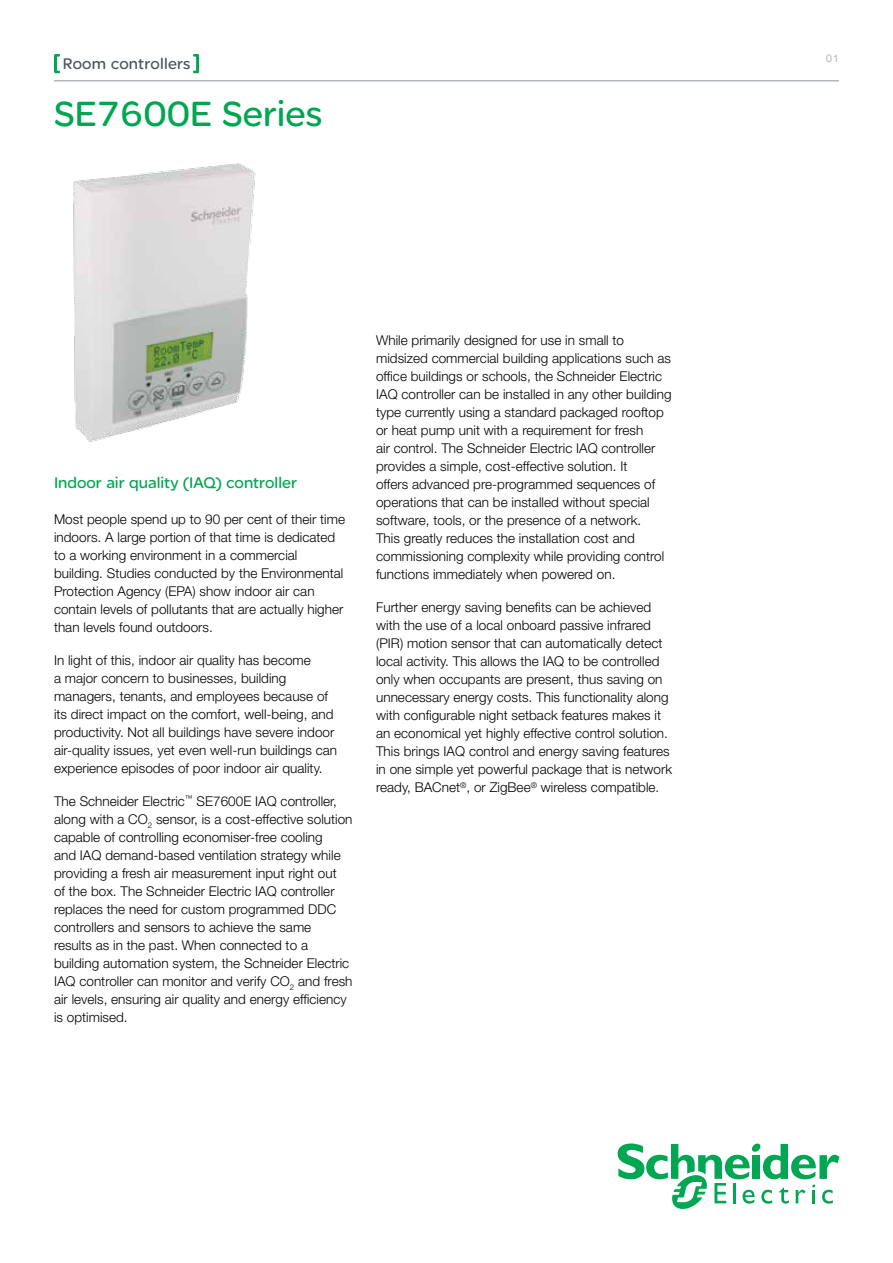
<style>
.page{position:relative;width:893px;height:1263px;background:#fff}
.page>*{position:absolute;margin:0;border:0;box-sizing:border-box;transform-origin:0 0}
.t1{font:37.5px "SE Optimist";color:#00a651}
.t2{font:16.5px "SE Optimist";color:#00a651}
.t3{font:16.5px "SE Optimist";letter-spacing:.01em;color:#4d555b}
.t4{font:300 13.5px/18px "Helvetica Neue LT Std";letter-spacing:.005em;color:#000}
.t5{font:300 10.5px "Helvetica Neue LT Std";color:#979fa4}
</style>
<div class="page">
<hr style="left:54px;top:80px;width:785px;height:1px;background:#979fa4">
<svg style="left:54px;top:54px;width:6px;height:19px"></svg>
<svg style="left:193px;top:54px;width:6px;height:19px"></svg>
<svg style="left:618px;top:1143px;width:221px;height:66px"></svg>
<img style="left:73px;top:163px;width:183px;height:279px">
<p class="t3" style="left:63px;top:54px;width:129px">Room controllers</p>
<p class="t5" style="left:826px;top:51px;width:14px">01</p>
<h1 class="t1" style="left:54px;top:93px;width:270px">SE7600E Series</h1>
<p class="t2" style="left:54px;top:473px;width:245px">Indoor air quality (IAQ) controller</p>
<p class="t4" style="left:54px;top:510px;width:293px">Most people spend up to 90 per cent of their time indoors. A large portion of that time is dedicated to a working environment in a commercial building. Studies conducted by the Environmental Protection Agency (EPA) show indoor air can contain levels of pollutants that are actually higher than levels found outdoors.</p>
<p class="t4" style="left:54px;top:651px;width:285px">In light of this, indoor air quality has become<br>a major concern to businesses, building managers, tenants, and employees because of its direct impact on the comfort, well-being, and productivity. Not all buildings have severe indoor air-quality issues, yet even well-run buildings can experience episodes of poor indoor air quality.</p>
<p class="t4" style="left:54px;top:792px;width:300px">The Schneider Electric<sup>™</sup> SE7600E IAQ controller, along with a CO<sub>2</sub> sensor, is a cost-effective solution capable of controlling economiser-free cooling<br>and IAQ demand-based ventilation strategy while providing a fresh air measurement input right out<br>of the box. The Schneider Electric IAQ controller replaces the need for custom programmed DDC controllers and sensors to achieve the same results as in the past. When connected to a building automation system, the Schneider Electric IAQ controller can monitor and verify CO<sub>2</sub> and fresh air levels, ensuring air quality and energy efficiency is optimised.</p>
<p class="t4" style="left:376px;top:331px;width:297px">While primarily designed for use in small to midsized commercial building applications such as office buildings or schools, the Schneider Electric IAQ controller can be installed in any other building type currently using a standard packaged rooftop or heat pump unit with a requirement for fresh<br>air control. The Schneider Electric IAQ controller provides a simple, cost-effective solution. It<br>offers advanced pre-programmed sequences of operations that can be installed without special software, tools, or the presence of a network.<br>This greatly reduces the installation cost and commissioning complexity while providing control functions immediately when powered on.</p>
<p class="t4" style="left:376px;top:598px;width:298px">Further energy saving benefits can be achieved with the use of a local onboard passive infrared (PIR) motion sensor that can automatically detect local activity. This allows the IAQ to be controlled only when occupants are present, thus saving on unnecessary energy costs. This functionality along with configurable night setback features makes it an economical yet highly effective control solution.<br>This brings IAQ control and energy saving features in one simple yet powerful package that is network ready, BACnet<sup>®</sup>, or ZigBee<sup>®</sup> wireless compatible.</p>
</div>
